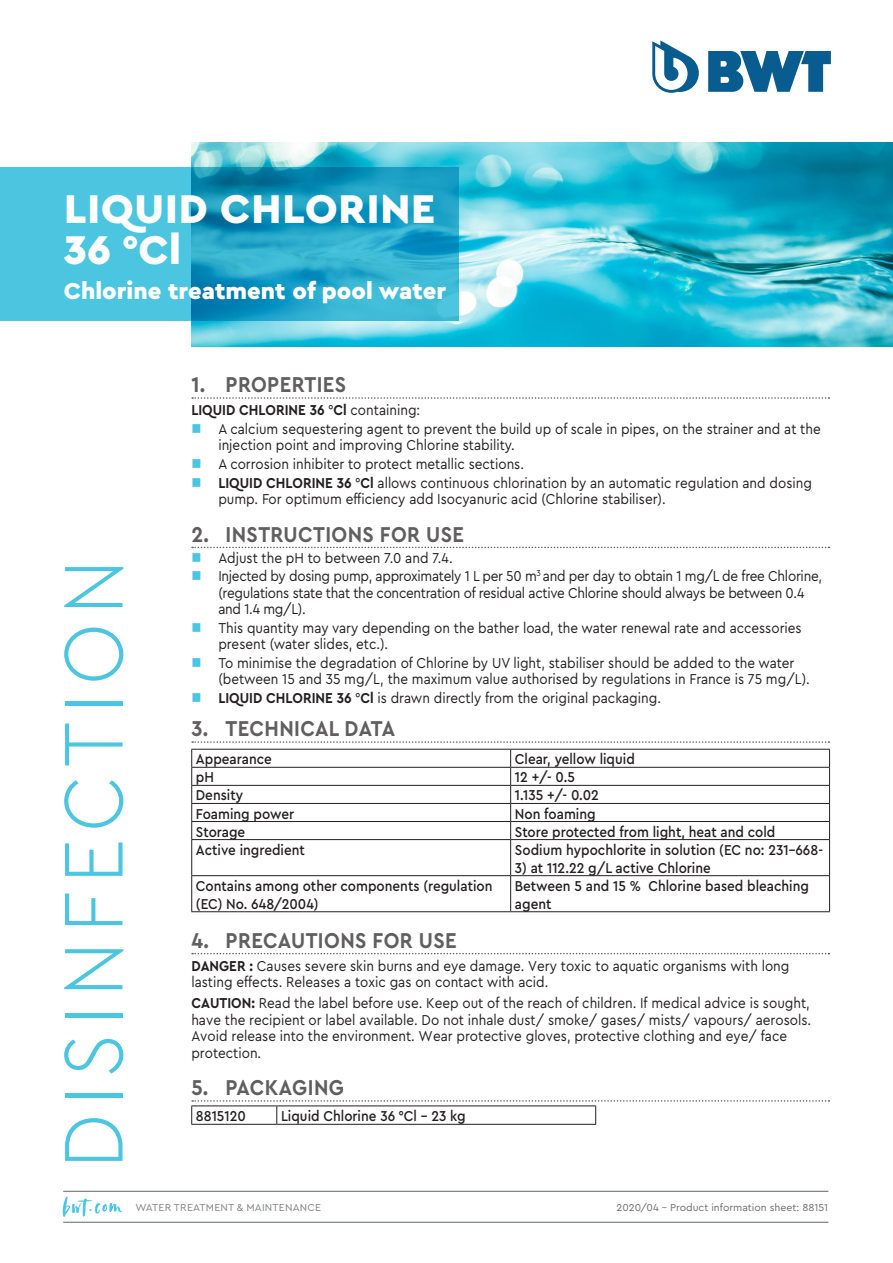
<style>
.page{position:relative;width:893px;height:1263px;background:#fff}
.page>*{position:absolute;margin:0;border:0;box-sizing:border-box;transform-origin:0 0}
._00-Titre-vertical{font:300 87.15px "Cera PRO";letter-spacing:.11em;color:#4cc6e0;scale:.9 1}
._01_-_Titre_couvertu{font:900 42px/40.5px "Cera PRO";letter-spacing:.02em;color:#fff}
._02_-sous-titre{font:900 24px "Cera PRO";color:#fff}
.t1{font:700 22.5px "Cera PRO";letter-spacing:.02em;color:#605e5f;scale:.9 1}
._03_-_paragraphe{font:15px/16.5px "Cera PRO";color:#231f20;scale:.9 1}
._05_-_Texte_tableau{font:500 15px/18px "Cera PRO";color:#231f20;scale:.9 1}
._03_-_paragraphe-2{font:15px/16.5px "Cera PRO";letter-spacing:-.02em;color:#231f20;scale:.9 1}
._03_-_paragraphe-3{font:700 15px "Cera PRO";color:#231f20;scale:.9 1}
._00-code{font:10.5px "Cera PRO";color:#6c6d70}
._00-categorie{font:10.5px "Cera PRO";letter-spacing:.02em;color:#7f8184}
.s1{font-weight:400}
.s2{font-weight:700}
</style>
<div class="page">
<hr style="left:63px;top:1222px;width:765px;height:1px;background:#5f696f">
<hr style="left:63px;top:1191px;width:765px;height:1px;background:#5f696f">
<svg style="left:63px;top:1196px;width:59px;height:21px"></svg>
<img style="left:191px;top:142px;width:702px;height:205px">
<svg style="left:708px;top:51px;width:123px;height:41px"></svg>
<svg style="left:652px;top:40px;width:47px;height:53px"></svg>
<svg style="left:192px;top:397px;width:637px;height:2px"></svg>
<svg style="left:192px;top:741px;width:637px;height:2px"></svg>
<svg style="left:192px;top:953px;width:637px;height:1px"></svg>
<hr style="left:511px;top:749px;width:319px;height:1px;background:#231f20">
<hr style="left:511px;top:767px;width:319px;height:1px;background:#231f20">
<hr style="left:191px;top:785px;width:320px;height:1px;background:#231f20">
<hr style="left:511px;top:785px;width:319px;height:1px;background:#231f20">
<hr style="left:191px;top:803px;width:320px;height:1px;background:#231f20">
<hr style="left:511px;top:803px;width:319px;height:1px;background:#231f20">
<hr style="left:191px;top:821px;width:320px;height:1px;background:#231f20">
<hr style="left:511px;top:821px;width:319px;height:1px;background:#231f20">
<svg style="left:829px;top:750px;width:1px;height:89px"></svg>
<hr style="left:191px;top:839px;width:320px;height:1px;background:#231f20">
<hr style="left:191px;top:840px;width:1px;height:35px;background:#231f20">
<hr style="left:511px;top:839px;width:319px;height:1px;background:#231f20">
<hr style="left:510px;top:840px;width:1px;height:35px;background:#231f20">
<hr style="left:829px;top:840px;width:1px;height:35px;background:#231f20">
<hr style="left:191px;top:875px;width:320px;height:1px;background:#231f20">
<hr style="left:191px;top:876px;width:1px;height:35px;background:#231f20">
<hr style="left:511px;top:875px;width:319px;height:1px;background:#231f20">
<hr style="left:510px;top:876px;width:1px;height:35px;background:#231f20">
<hr style="left:829px;top:876px;width:1px;height:35px;background:#231f20">
<hr style="left:191px;top:911px;width:320px;height:1px;background:#231f20">
<hr style="left:511px;top:911px;width:319px;height:1px;background:#231f20">
<hr style="left:191px;top:749px;width:320px;height:1px;background:#231f20">
<svg style="left:191px;top:750px;width:1px;height:89px"></svg>
<svg style="left:510px;top:750px;width:1px;height:89px"></svg>
<hr style="left:191px;top:767px;width:320px;height:1px;background:#231f20">
<svg style="left:191px;top:1100px;width:638px;height:24px"></svg>
<hr style="left:191px;top:1124px;width:86px;height:1px;background:#231f20">
<hr style="left:277px;top:1124px;width:319px;height:1px;background:#231f20">
<svg style="left:0;top:168px;width:459px;height:153px;background:#32b1d0"></svg>
<svg style="left:192px;top:547px;width:637px;height:2px"></svg>
<p class="_01_-_Titre_couvertu" style="left:64px;top:187px;width:373px">LIQUID CHLORINE<br>36 °Cl</p>
<p class="_02_-sous-titre" style="left:64px;top:275px;width:384px">Chlorine treatment of pool water</p>
<p class="_00-Titre-vertical" style="left:35px;top:1168px;width:678px;rotate:-90deg">DISINFECTION</p>
<p class="t1" style="left:192px;top:370px;width:173px">1. PROPERTIES</p>
<p class="_03_-_paragraphe-3" style="left:191px;top:400px;width:256px">LIQUID CHLORINE 36 <span class="s1">°</span>Cl <span class="s1">containing:</span></p>
<p class="_03_-_paragraphe" style="left:218px;top:420px;width:671px">A calcium sequestering agent to prevent the build up of scale in pipes, on the strainer and at the injection point and improving Chlorine stability.</p>
<p class="_03_-_paragraphe" style="left:218px;top:455px;width:341px">A corrosion inhibiter to protect metallic sections.</p>
<p class="_03_-_paragraphe" style="left:218px;top:474px;width:661px"><span class="s2">LIQUID CHLORINE 36</span> °<span class="s2">Cl</span> allows continuous chlorination by an automatic regulation and dosing pump. For optimum efficiency add Isocyanuric acid (Chlorine stabiliser).</p>
<p class="t1" style="left:192px;top:519px;width:304px">2. INSTRUCTIONS FOR USE</p>
<p class="_03_-_paragraphe" style="left:218px;top:549px;width:262px">Adjust the pH to between 7.0 and 7.4.</p>
<p class="_03_-_paragraphe-2" style="left:218px;top:567px;width:672px">Injected by dosing pump, approximately 1 L per 50 m<sup>3</sup> and per day to obtain 1 mg/L de free Chlorine, (regulations state that the concentration of residual active Chlorine should always be between 0.4 and 1.4 mg/L).</p>
<p class="_03_-_paragraphe" style="left:218px;top:619px;width:650px">This quantity may vary depending on the bather load, the water renewal rate and accessories present (water slides, etc.).</p>
<p class="_03_-_paragraphe" style="left:218px;top:654px;width:659px">To minimise the degradation of Chlorine by UV light, stabiliser should be added to the water (between 15 and 35 mg/L, the maximum value authorised by regulations in France is 75 mg/L).</p>
<p class="_03_-_paragraphe" style="left:218px;top:689px;width:493px"><span class="s2">LIQUID CHLORINE 36</span> °<span class="s2">Cl</span> is drawn directly from the original packaging.</p>
<p class="t1" style="left:192px;top:714px;width:228px">3. TECHNICAL DATA</p>
<p class="_05_-_Texte_tableau" style="left:196px;top:750px;width:86px">Appearance</p>
<p class="_05_-_Texte_tableau" style="left:515px;top:750px;width:135px">Clear, yellow liquid</p>
<p class="_05_-_Texte_tableau" style="left:196px;top:768px;width:22px">pH</p>
<p class="_05_-_Texte_tableau" style="left:515px;top:768px;width:68px">12 +/- 0.5</p>
<p class="_05_-_Texte_tableau" style="left:196px;top:786px;width:54px">Density</p>
<p class="_05_-_Texte_tableau" style="left:515px;top:786px;width:95px">1.135 +/- 0.02</p>
<p class="_05_-_Texte_tableau" style="left:196px;top:804px;width:111px">Foaming power</p>
<p class="_05_-_Texte_tableau" style="left:515px;top:804px;width:91px">Non foaming</p>
<p class="_05_-_Texte_tableau" style="left:196px;top:822px;width:56px">Storage</p>
<p class="_05_-_Texte_tableau" style="left:515px;top:822px;width:291px">Store protected from light, heat and cold</p>
<p class="_05_-_Texte_tableau" style="left:196px;top:840px;width:123px">Active ingredient</p>
<p class="_05_-_Texte_tableau" style="left:515px;top:840px;width:344px">Sodium hypochlorite in solution (EC no: 231-668-</p>
<p class="_05_-_Texte_tableau" style="left:515px;top:858px;width:219px">3) at 112.22 g/L active Chlorine</p>
<p class="_05_-_Texte_tableau" style="left:196px;top:876px;width:331px">Contains among other components (regulation (EC) No. 648/2004)</p>
<p class="_05_-_Texte_tableau" style="left:515px;top:876px;width:328px">Between 5 and 15 % Chlorine based bleaching agent</p>
<p class="t1" style="left:192px;top:925px;width:296px">4. PRECAUTIONS FOR USE</p>
<p class="_03_-_paragraphe" style="left:191px;top:957px;width:666px"><span class="s2">DANGER :</span> Causes severe skin burns and eye damage. Very toxic to aquatic organisms with long lasting effects. Releases a toxic gas on contact with acid.</p>
<p class="_03_-_paragraphe" style="left:191px;top:994px;width:690px"><span class="s2">CAUTION:</span> Read the label before use. Keep out of the reach of children. If medical advice is sought, have the recipient or label available. Do not inhale dust/ smoke/ gases/ mists/ vapours/ aerosols.<br>Avoid release into the environment. Wear protective gloves, protective clothing and eye/ face protection.</p>
<p class="t1" style="left:192px;top:1073px;width:171px">5. PACKAGING</p>
<p class="_05_-_Texte_tableau" style="left:196px;top:1106px;width:57px">8815120</p>
<p class="_05_-_Texte_tableau" style="left:281px;top:1106px;width:207px">Liquid Chlorine 36 °Cl - 23 kg</p>
<p class="_00-categorie" style="left:135px;top:1200px;width:187px">WATER TREATMENT &amp; MAINTENANCE</p>
<p class="_00-code" style="left:617px;top:1200px;width:213px">2020/04 - Product information sheet: 88151</p>
</div>
